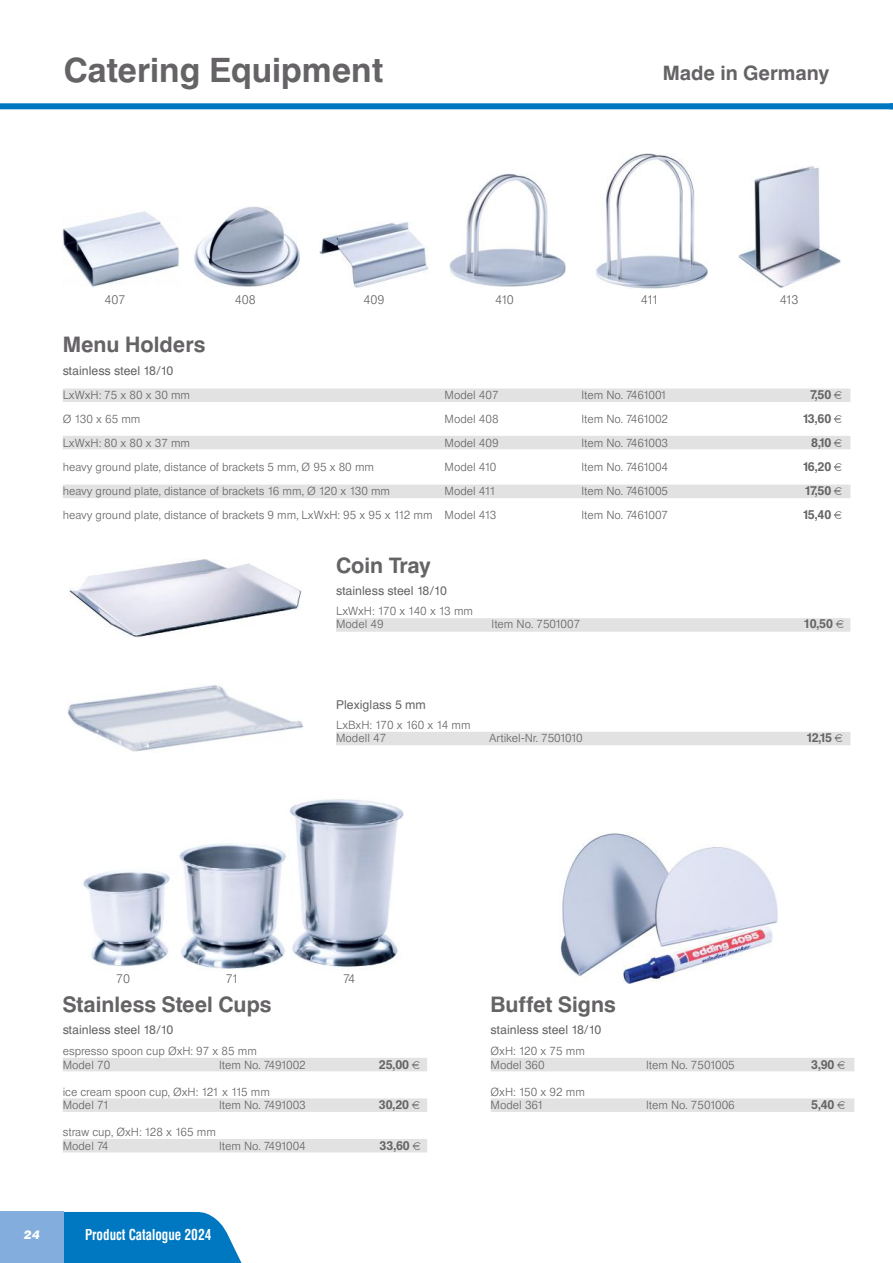
<style>
.page{position:relative;width:893px;height:1263px;background:#fff}
.page>*{position:absolute;margin:0;border:0;box-sizing:border-box;transform-origin:0 0}
.t1{font:500 33px "Europa SB";color:#656365}
.t2{font:500 21px "Europa SB";color:#656365}
.t3{font:500 19.5px "Europa SB";color:#656365}
.t4{font:15px "Europa SB Med Con";color:#fff;scale:.9 1}
.t5{font:12px "Europa SB";color:#656365}
.t6{font:500 12px "Europa SB";color:#656365}
.t7{font:300 12px "Europa SB";letter-spacing:-.085em;color:#656365}
.t8{font:italic 700 12px "Europa SB";color:#fff}
.t9{font:300 11.25px/13.5px "Europa SB";color:#656365}
</style>
<div class="page">
<svg style="left:64px;top:1212px;width:178px;height:51px;background:#1382c5"></svg>
<div style="left:0;top:1212px;width:64px;height:51px;background:#82addd"></div>
<div style="left:0;top:103px;width:893px;height:6px;background:#0078c1"></div>
<div style="left:63px;top:388px;width:787px;height:14px;background:#e3e2e2"></div>
<div style="left:63px;top:436px;width:787px;height:13px;background:#e3e2e2"></div>
<div style="left:63px;top:485px;width:787px;height:13px;background:#e3e2e2"></div>
<div style="left:336px;top:618px;width:514px;height:14px;background:#e3e2e2"></div>
<div style="left:63px;top:1058px;width:364px;height:13px;background:#e3e2e2"></div>
<div style="left:63px;top:1098px;width:364px;height:14px;background:#e3e2e2"></div>
<div style="left:63px;top:1139px;width:364px;height:13px;background:#e3e2e2"></div>
<div style="left:491px;top:1058px;width:363px;height:13px;background:#e3e2e2"></div>
<div style="left:491px;top:1098px;width:363px;height:14px;background:#e3e2e2"></div>
<div style="left:336px;top:732px;width:514px;height:13px;background:#e3e2e2"></div>
<img style="left:63px;top:211px;width:116px;height:77px">
<img style="left:194px;top:206px;width:105px;height:80px">
<img style="left:319px;top:221px;width:109px;height:66px">
<img style="left:450px;top:173px;width:115px;height:113px">
<img style="left:595px;top:153px;width:113px;height:135px">
<img style="left:739px;top:166px;width:101px;height:122px">
<img style="left:69px;top:559px;width:233px;height:79px">
<img style="left:67px;top:685px;width:237px;height:67px">
<img style="left:82px;top:799px;width:321px;height:170px">
<img style="left:559px;top:833px;width:219px;height:150px">
<h1 class="t1" style="left:64px;top:57px;width:321px">Catering Equipment</h1>
<h3 class="t3" style="left:663px;top:66px;width:168px">Made in Germany</h3>
<p class="t7" style="left:104px;top:295px;width:23px">407</p>
<p class="t7" style="left:235px;top:295px;width:23px">408</p>
<p class="t7" style="left:364px;top:295px;width:23px">409</p>
<p class="t7" style="left:495px;top:295px;width:20px">410</p>
<p class="t7" style="left:641px;top:295px;width:20px">411</p>
<p class="t7" style="left:780px;top:295px;width:20px">413</p>
<h2 class="t2" style="left:63px;top:337px;width:144px">Menu Holders</h2>
<p class="t5" style="left:63px;top:366px;width:112px">stainless steel 18/10</p>
<p class="t9" style="left:63px;top:389px;width:129px">LxWxH: 75 x 80 x 30 mm</p>
<p class="t9" style="left:445px;top:389px;width:56px">Model 407</p>
<p class="t9" style="left:581px;top:389px;width:87px">Item No. 7461001</p>
<p class="t6" style="left:810px;top:390px;width:23px">7,50</p>
<p class="t9" style="left:63px;top:413px;width:79px">Ø 130 x 65 mm</p>
<p class="t9" style="left:445px;top:413px;width:56px">Model 408</p>
<p class="t9" style="left:581px;top:413px;width:88px">Item No. 7461002</p>
<p class="t6" style="left:802px;top:414px;width:31px">13,60</p>
<p class="t9" style="left:63px;top:437px;width:129px">LxWxH: 80 x 80 x 37 mm</p>
<p class="t9" style="left:445px;top:437px;width:56px">Model 409</p>
<p class="t9" style="left:581px;top:437px;width:88px">Item No. 7461003</p>
<p class="t6" style="left:811px;top:438px;width:22px">8,10</p>
<p class="t9" style="left:63px;top:461px;width:313px">heavy ground plate, distance of brackets 5 mm, Ø 95 x 80 mm</p>
<p class="t9" style="left:445px;top:461px;width:53px">Model 410</p>
<p class="t9" style="left:581px;top:461px;width:88px">Item No. 7461004</p>
<p class="t6" style="left:802px;top:462px;width:31px">16,20</p>
<p class="t9" style="left:63px;top:485px;width:329px">heavy ground plate, distance of brackets 16 mm, Ø 120 x 130 mm</p>
<p class="t9" style="left:445px;top:485px;width:53px">Model 411</p>
<p class="t9" style="left:581px;top:485px;width:88px">Item No. 7461005</p>
<p class="t6" style="left:805px;top:486px;width:28px">17,50</p>
<p class="t9" style="left:63px;top:509px;width:435px">heavy ground plate, distance of brackets 9 mm, LxWxH: 95 x 95 x 112 mm Model 413</p>
<p class="t9" style="left:581px;top:509px;width:88px">Item No. 7461007</p>
<p class="t6" style="left:802px;top:510px;width:31px">15,40</p>
<h2 class="t2" style="left:336px;top:558px;width:96px">Coin Tray</h2>
<p class="t5" style="left:336px;top:587px;width:112px">stainless steel 18/10</p>
<p class="t9" style="left:336px;top:605px;width:139px">LxWxH: 170 x 140 x 13 mm<br>Model 49</p>
<p class="t9" style="left:492px;top:619px;width:90px">Item No. 7501007</p>
<p class="t6" style="left:803px;top:620px;width:31px">10,50</p>
<p class="t5" style="left:336px;top:700px;width:91px">Plexiglass 5 mm</p>
<p class="t9" style="left:336px;top:719px;width:136px">LxBxH: 170 x 160 x 14 mm<br>Modell 47</p>
<p class="t9" style="left:489px;top:732px;width:95px">Artikel-Nr. 7501010</p>
<p class="t6" style="left:806px;top:733px;width:27px">12,15</p>
<p class="t7" style="left:116px;top:974px;width:16px">70</p>
<p class="t7" style="left:226px;top:974px;width:14px">71</p>
<p class="t7" style="left:343px;top:974px;width:13px">74</p>
<h2 class="t2" style="left:63px;top:996px;width:210px">Stainless Steel Cups</h2>
<p class="t5" style="left:63px;top:1025px;width:112px">stainless steel 18/10</p>
<p class="t9" style="left:63px;top:1045px;width:196px">espresso spoon cup ØxH: 97 x 85 mm<br>Model 70</p>
<p class="t9" style="left:219px;top:1059px;width:88px">Item No. 7491002</p>
<p class="t6" style="left:379px;top:1060px;width:32px">25,00</p>
<p class="t9" style="left:63px;top:1086px;width:209px">ice cream spoon cup, ØxH: 121 x 115 mm<br>Model 71</p>
<p class="t9" style="left:219px;top:1099px;width:88px">Item No. 7491003</p>
<p class="t6" style="left:379px;top:1100px;width:32px">30,20</p>
<p class="t9" style="left:63px;top:1126px;width:155px">straw cup, ØxH: 128 x 165 mm<br>Model 74</p>
<p class="t9" style="left:219px;top:1140px;width:88px">Item No. 7491004</p>
<p class="t6" style="left:380px;top:1141px;width:32px">33,60</p>
<p class="t8" style="left:24px;top:1230px;width:18px">24</p>
<h3 class="t4" style="left:85px;top:1229px;width:142px">Product Catalogue 2024</h3>
<h2 class="t2" style="left:491px;top:996px;width:127px">Buffet Signs</h2>
<p class="t5" style="left:491px;top:1025px;width:112px">stainless steel 18/10</p>
<p class="t9" style="left:491px;top:1045px;width:96px">ØxH: 120 x 75 mm<br>Model 360</p>
<p class="t9" style="left:491px;top:1086px;width:96px">ØxH: 150 x 92 mm<br>Model 361</p>
<p class="t9" style="left:646px;top:1059px;width:90px">Item No. 7501005</p>
<p class="t6" style="left:811px;top:1060px;width:25px">3,90</p>
<p class="t9" style="left:646px;top:1099px;width:90px">Item No. 7501006</p>
<p class="t6" style="left:811px;top:1100px;width:25px">5,40</p>
</div>
